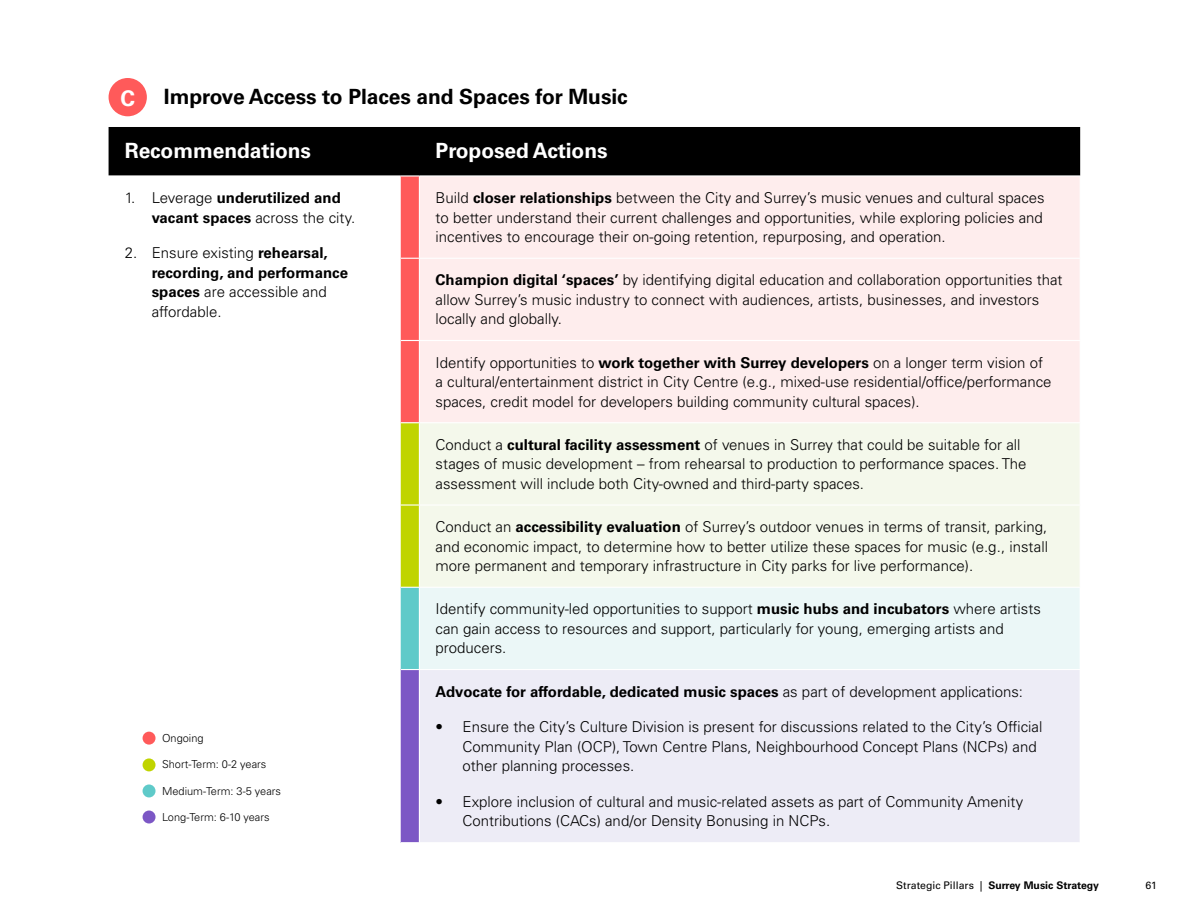
<style>
.page{position:relative;width:1188px;height:918px;background:#fff}
.page>*{position:absolute;margin:0;border:0;box-sizing:border-box;transform-origin:0 0}
.t1{font:700 21.9px "Univers LT Std";color:#fff}
.t2{font:700 21px "Univers LT Std";letter-spacing:-.005em;color:#000}
.t3{font:700 21px "Univers LT Std";letter-spacing:-.005em;color:#fff}
.t4{font:300 15px/19.5px "Univers LT Std";color:#000}
.t5{font:700 15px/19.5px "Univers LT Std";color:#000}
.t6{font:300 10.95px "Univers LT Std";color:#000}
.t7{font:700 10.5px "Univers LT Std";color:#000}
.t8{font:10.5px "Univers LT Std";color:#000}
.s1{font-weight:300}
.s2{font-weight:700}
.s3{font-weight:400}
</style>
<div class="page">
<div style="left:109px;top:127px;width:971px;height:48px;background:#000"></div>
<div style="left:420px;top:177px;width:660px;height:245px;background:#feeded"></div>
<div style="left:420px;top:423px;width:660px;height:164px;background:#f4f8eb"></div>
<div style="left:400px;top:587px;width:19px;height:83px;background:#5fcac9"></div>
<div style="left:419px;top:587px;width:661px;height:83px;background:#ebf7f7"></div>
<div style="left:400px;top:670px;width:19px;height:173px;background:#7c57c5"></div>
<div style="left:419px;top:670px;width:661px;height:173px;background:#edecf6"></div>
<svg style="left:400px;top:175px;width:20px;height:413px;background:#e79345"></svg>
<hr style="left:419px;top:588px;width:1px;height:81px;background:#fff">
<svg style="left:401px;top:669px;width:19px;height:1px"></svg>
<hr style="left:419px;top:670px;width:1px;height:172px;background:#fff">
<svg style="left:401px;top:842px;width:19px;height:1px"></svg>
<hr style="left:400px;top:177px;width:1px;height:81px;background:#fff">
<hr style="left:400px;top:258px;width:1px;height:82px;background:#fff">
<hr style="left:420px;top:258px;width:661px;height:1px;background:#fff">
<hr style="left:400px;top:340px;width:1px;height:83px;background:#fff">
<hr style="left:420px;top:340px;width:661px;height:1px;background:#fff">
<hr style="left:400px;top:423px;width:1px;height:82px;background:#fff">
<hr style="left:400px;top:505px;width:1px;height:82px;background:#fff">
<hr style="left:420px;top:504px;width:661px;height:2px;background:#fff">
<hr style="left:400px;top:587px;width:1px;height:83px;background:#fff">
<hr style="left:420px;top:587px;width:661px;height:1px;background:#fff">
<hr style="left:400px;top:670px;width:1px;height:172px;background:#fff">
<hr style="left:420px;top:669px;width:661px;height:1px;background:#fff">
<hr style="left:108px;top:842px;width:293px;height:1px;background:#fff">
<hr style="left:420px;top:842px;width:661px;height:1px;background:#fff">
<div style="left:109px;top:78px;width:38px;height:38px;background:#ff5a5a;border-radius:50%"></div>
<div style="left:143px;top:732px;width:13px;height:13px;background:#ff5a5a;border-radius:50%"></div>
<div style="left:143px;top:758px;width:13px;height:13px;background:#c0d400;border-radius:50%"></div>
<div style="left:143px;top:784px;width:13px;height:13px;background:#5fcac9;border-radius:50%"></div>
<div style="left:143px;top:811px;width:13px;height:13px;background:#7c57c5;border-radius:50%"></div>
<h1 class="t1" style="left:120px;top:86px;width:16px">C</h1>
<h2 class="t2" style="left:164px;top:85px;width:465px">Improve Access to Places and Spaces for Music</h2>
<h2 class="t3" style="left:125px;top:139px;width:188px">Recommendations</h2>
<h2 class="t3" style="left:436px;top:139px;width:173px">Proposed Actions</h2>
<p class="t5" style="left:152px;top:188px;width:205px;text-indent:-27px"><span class="s1">1. Leverage</span> underutilized and vacant spaces <span class="s1">across the city.</span></p>
<p class="t4" style="left:152px;top:243px;width:198px;text-indent:-27px">2. Ensure existing <span class="s2">rehearsal, recording, and performance spaces</span> are accessible and affordable.</p>
<p class="t4" style="left:436px;top:188px;width:611px">Build <span class="s2">closer relationships</span> between the City and Surrey’s music venues and cultural spaces to better understand their current challenges and opportunities, while exploring policies and incentives to encourage their on-going retention, repurposing, and operation.</p>
<p class="t4" style="left:436px;top:270px;width:628px"><span class="s2">Champion digital ‘spaces’</span> by identifying digital education and collaboration opportunities that allow Surrey’s music industry to connect with audiences, artists, businesses, and investors locally and globally.</p>
<p class="t4" style="left:436px;top:353px;width:618px">Identify opportunities to <span class="s2">work together with Surrey developers</span> on a longer term vision of a cultural/entertainment district in City Centre (e.g., mixed-use residential/office/performance spaces, credit model for developers building community cultural spaces).</p>
<p class="t4" style="left:436px;top:435px;width:592px">Conduct a <span class="s2">cultural facility assessment</span> of venues in Surrey that could be suitable for all stages of music development – from rehearsal to production to performance spaces. The assessment will include both City-owned and third-party spaces.</p>
<p class="t4" style="left:436px;top:517px;width:614px;text-align:justify">Conduct an <span class="s2">accessibility evaluation</span> of Surrey’s outdoor venues in terms of transit, parking, and economic impact, to determine how to better utilize these spaces for music (e.g., install more permanent and temporary infrastructure in City parks for live performance).</p>
<p class="t4" style="left:436px;top:599px;width:607px">Identify community-led opportunities to support <span class="s2">music hubs and incubators</span> where artists can gain access to resources and support, particularly for young, emerging artists and producers.</p>
<p class="t5" style="left:436px;top:682px;width:589px">Advocate for affordable, dedicated music spaces <span class="s1">as part of development applications:</span></p>
<p class="t4" style="left:463px;top:717px;width:581px;text-indent:-27px">• Ensure the City’s Culture Division is present for discussions related to the City’s Official<br>Community Plan (OCP), Town Centre Plans, Neighbourhood Concept Plans (NCPs) and other planning processes.</p>
<p class="t4" style="left:463px;top:792px;width:562px;text-indent:-27px">• Explore inclusion of cultural and music-related assets as part of Community Amenity<br>Contributions (CACs) and/or Density Bonusing in NCPs.</p>
<p class="t6" style="left:162px;top:731px;width:43px">Ongoing</p>
<p class="t6" style="left:162px;top:758px;width:106px">Short-Term: 0-2 years</p>
<p class="t6" style="left:162px;top:784px;width:120px">Medium-Term: 3-5 years</p>
<p class="t6" style="left:162px;top:810px;width:109px">Long-Term: 6-10 years</p>
<p class="t7" style="left:896px;top:879px;width:204px"><span class="s3">Strategic Pillars |</span> Surrey Music Strategy</p>
<p class="t8" style="left:1145px;top:879px;width:13px">61</p>
</div>
